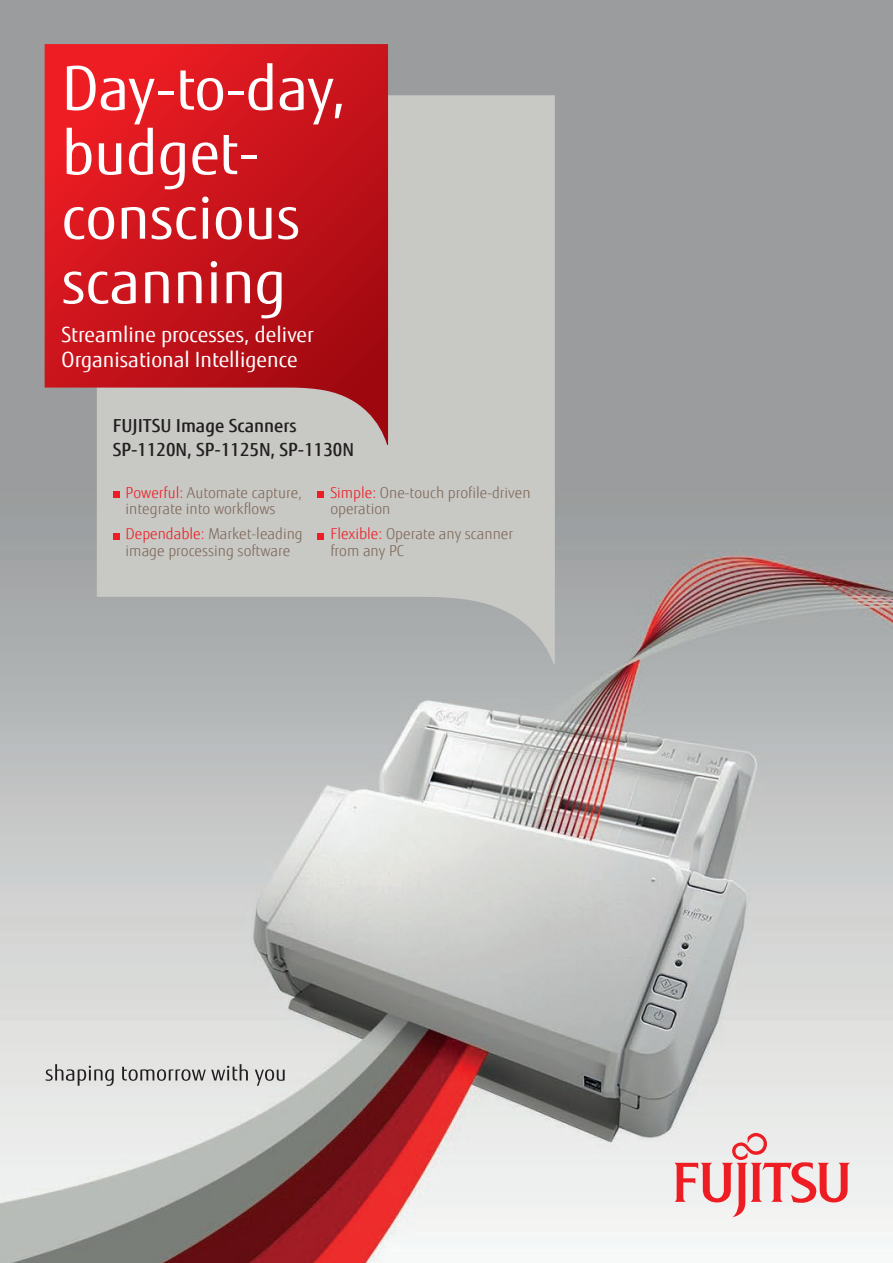
<style>
.page{position:relative;width:893px;height:1263px;background:#fff}
.page>*{position:absolute;margin:0;border:0;box-sizing:border-box;transform-origin:0 0}
.t1{font:60px/64.5px "Fujitsu Sans";color:#fff}
.t2{font:21px/25.2px "Fujitsu Sans";color:#fff}
.t3{font:500 18px/24.6px "Fujitsu Sans";color:#231f20}
.t4{font:300 15px/16.5px "Fujitsu Sans";color:#7f6959}
.s1{color:#ee1d23}
</style>
<div class="page">
<img style="left:0;top:0;width:893px;height:1263px">
<svg style="left:674px;top:1133px;width:176px;height:84px"></svg>
<svg style="left:46px;top:1064px;width:68px;height:22px"></svg>
<svg style="left:122px;top:1064px;width:126px;height:17px;background:#b5b4b3"></svg>
<svg style="left:255px;top:1069px;width:30px;height:17px"></svg>
<svg style="left:97px;top:95px;width:458px;height:569px;background:#c2c2c0"></svg>
<svg style="left:45px;top:44px;width:343px;height:401px;background:#c82a31"></svg>
<div style="left:113px;top:491px;width:6px;height:7px;background:#ee1d23"></div>
<svg style="left:113px;top:533px;width:6px;height:6px"></svg>
<div style="left:318px;top:491px;width:6px;height:7px;background:#ee1d23"></div>
<svg style="left:318px;top:533px;width:6px;height:6px"></svg>
<h1 class="t1" style="left:62px;top:57px;width:287px">Day-to-day, budget&shy;conscious scanning</h1>
<h2 class="t2" style="left:62px;top:322px;width:254px">Streamline processes, deliver<br>Organisational Intelligence</h2>
<p class="t3" style="left:113px;top:413px;width:243px">FUJITSU Image Scanners<br>SP-1120N, SP-1125N, SP-1130N</p>
<p class="t4" style="left:126px;top:484px;width:178px"><span class="s1">Powerful:</span> Automate capture, integrate into workflows</p>
<p class="t4" style="left:126px;top:526px;width:179px"><span class="s1">Dependable:</span> Market-leading image processing software</p>
<p class="t4" style="left:330px;top:484px;width:202px"><span class="s1">Simple:</span> One-touch profile-driven operation</p>
<p class="t4" style="left:330px;top:526px;width:184px"><span class="s1">Flexible:</span> Operate any scanner from any PC</p>
</div>
